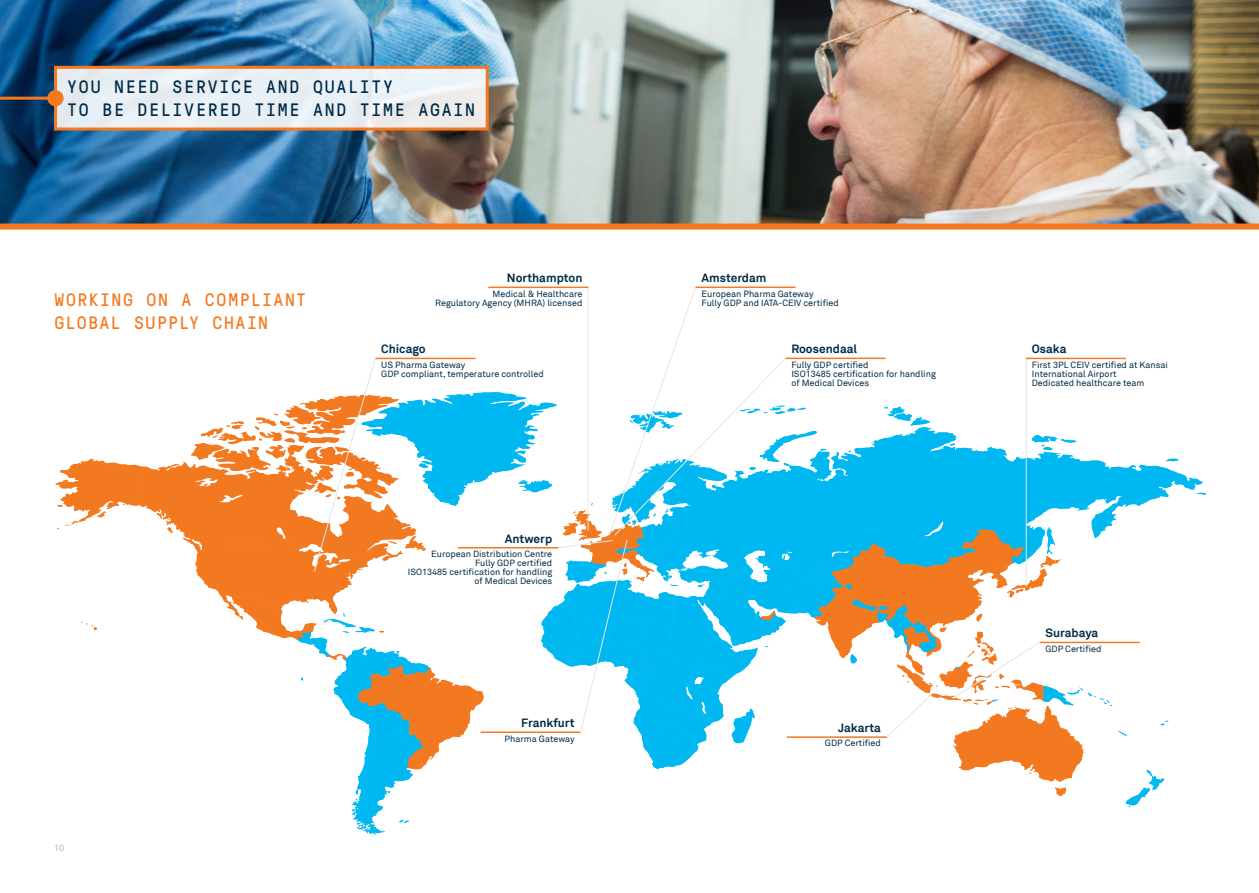
<style>
.page{position:relative;width:1259px;height:893px;background:#fff}
.page>*{position:absolute;margin:0;border:0;box-sizing:border-box;transform-origin:0 0}
.t1{font:18px/23.7px "GT Pressura Mono";letter-spacing:.1em;color:#002b47}
.t2{font:18px/23.7px "GT Pressura Mono";letter-spacing:.085em;color:#f47920}
.t3{font:700 12px "Akkurat";color:#002b47}
.t4{font:9px/9px "Akkurat";color:#002b47}
.t5{font:9px "Akkurat";color:#b3b4b4}
</style>
<div class="page">
<img style="left:56px;top:393px;width:1149px;height:442px">
<img style="left:0;top:0;width:1259px;height:224px">
<div style="left:0;top:224px;width:1259px;height:6px;background:#f47920"></div>
<hr style="left:1026px;top:358px;width:1px;height:229px;background:#e5e6e5">
<hr style="left:488px;top:287px;width:100px;height:1px;background:#f47920">
<hr style="left:458px;top:547px;width:100px;height:1px;background:#f47920">
<hr style="left:480px;top:731px;width:100px;height:2px;background:#f47920">
<hr style="left:695px;top:287px;width:100px;height:1px;background:#f47920">
<hr style="left:375px;top:358px;width:100px;height:1px;background:#f47920">
<hr style="left:785px;top:358px;width:100px;height:1px;background:#f47920">
<hr style="left:1039px;top:642px;width:100px;height:1px;background:#f47920">
<hr style="left:1026px;top:358px;width:100px;height:1px;background:#f47920">
<svg style="left:53px;top:64px;width:437px;height:68px;background:#e0dcd9"></svg>
<hr style="left:0;top:97px;width:56px;height:3px;background:#f47920">
<div style="left:47px;top:90px;width:17px;height:16px;background:#f47920;border-radius:50%"></div>
<svg style="left:952px;top:641px;width:88px;height:58px"></svg>
<hr style="left:787px;top:736px;width:100px;height:2px;background:#f47920">
<svg style="left:313px;top:357px;width:63px;height:215px"></svg>
<svg style="left:557px;top:286px;width:229px;height:447px"></svg>
<svg style="left:886px;top:693px;width:47px;height:45px"></svg>
<h1 class="t1" style="left:67px;top:73px;width:409px">YOU NEED SERVICE AND QUALITY<br>TO BE DELIVERED TIME AND TIME AGAIN</h1>
<h2 class="t3" style="left:507px;top:270px;width:77px">Northampton</h2>
<h2 class="t3" style="left:701px;top:270px;width:66px">Amsterdam</h2>
<h1 class="t2" style="left:54px;top:286px;width:253px">WORKING ON A COMPLIANT<br>GLOBAL SUPPLY CHAIN</h1>
<p class="t4" style="left:435px;top:289px;width:149px;text-align:right">Medical &amp; Healthcare<br>Regulatory Agency (MHRA) licensed</p>
<p class="t4" style="left:701px;top:289px;width:139px">European Pharma Gateway<br>Fully GDP and IATA-CEIV certified</p>
<h2 class="t3" style="left:381px;top:341px;width:46px">Chicago</h2>
<h2 class="t3" style="left:791px;top:341px;width:67px">Roosendaal</h2>
<p class="t4" style="left:381px;top:360px;width:164px">US Pharma Gateway<br>GDP compliant, temperature controlled</p>
<p class="t4" style="left:791px;top:360px;width:146px">Fully GDP certified<br>ISO13485 certification for handling of Medical Devices</p>
<h2 class="t3" style="left:505px;top:531px;width:49px">Antwerp</h2>
<p class="t5" style="left:54px;top:843px;width:12px">10</p>
<p class="t4" style="left:408px;top:550px;width:146px;text-align:right">European Distribution Centre<br>Fully GDP certified<br>ISO13485 certification for handling of Medical Devices</p>
<h2 class="t3" style="left:521px;top:715px;width:55px">Frankfurt</h2>
<p class="t4" style="left:504px;top:734px;width:72px">Pharma Gateway</p>
<h2 class="t3" style="left:838px;top:720px;width:44px">Jakarta</h2>
<p class="t4" style="left:825px;top:739px;width:57px">GDP Certified</p>
<h2 class="t3" style="left:1032px;top:341px;width:36px">Osaka</h2>
<p class="t4" style="left:1032px;top:360px;width:138px">First 3PL CEIV certified at Kansai<br>International Airport<br>Dedicated healthcare team</p>
<h2 class="t3" style="left:1045px;top:625px;width:54px">Surabaya</h2>
<p class="t4" style="left:1045px;top:644px;width:57px">GDP Certified</p>
</div>
